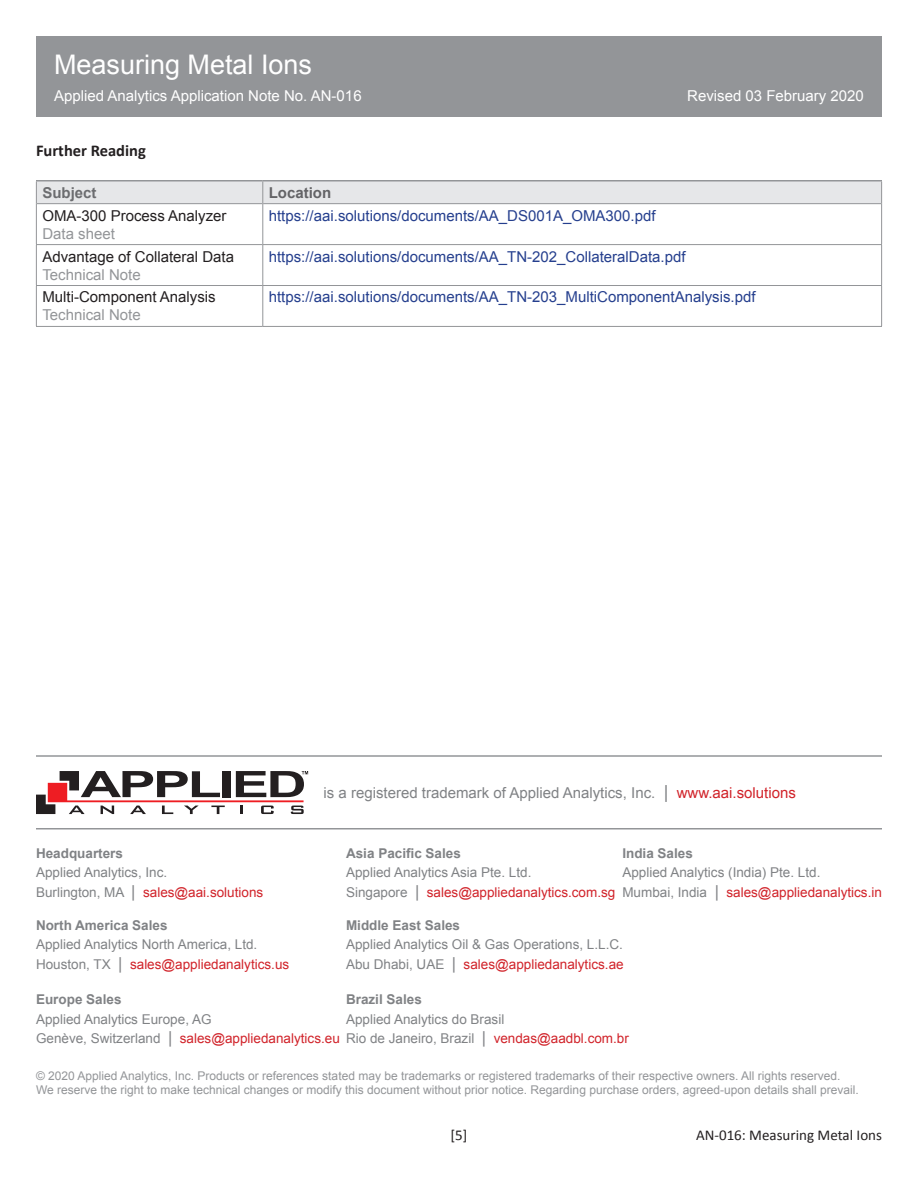
<style>
.page{position:relative;width:918px;height:1188px;background:#fff}
.page>*{position:absolute;margin:0;border:0;box-sizing:border-box;transform-origin:0 0}
.t1{font:27px "Arial";color:#fff}
.Body_Title{font:700 16.5px "Calibri";color:#231f20}
.Spec_Info{font:15px "Arial";color:#253f8e}
.Spec_Name{font:15px "Arial";color:#231f20}
.t2{font:15px "Arial";color:#808285}
.t3{font:15px "Arial";color:#fff}
.Spec_Name-2{font:15px "Arial";color:#939598}
.t4{font:15px "Calibri";color:#231f20}
.Spec_Info-2{font:700 15px "Arial";color:#636366}
.Spec_Name-3{font:700 15px "Arial";color:#6c6d70}
.t5{font:13.5px/19.5px "Arial";color:#808285}
.t6{font:700 13.5px "Arial";color:#808285}
.t7{font:12px/14.4px "Arial";color:#939598}
.s1{font-size:18px}
.s2{color:#d1232a}
.s3{font-size:16.5px}
</style>
<div class="page">
<hr style="left:36px;top:755px;width:846px;height:2px;background:#939598">
<hr style="left:36px;top:828px;width:846px;height:2px;background:#939598">
<svg style="left:36px;top:771px;width:272px;height:43px"></svg>
<hr style="left:36px;top:180px;width:227px;height:2px;background:#939598">
<hr style="left:263px;top:180px;width:619px;height:2px;background:#939598">
<hr style="left:263px;top:244px;width:619px;height:1px;background:#939598">
<hr style="left:36px;top:285px;width:227px;height:1px;background:#939598">
<hr style="left:263px;top:285px;width:619px;height:1px;background:#939598">
<hr style="left:36px;top:326px;width:227px;height:1px;background:#939598">
<hr style="left:263px;top:326px;width:619px;height:1px;background:#939598">
<svg style="left:36px;top:181px;width:846px;height:23px;background:#e0e1e4"></svg>
<hr style="left:36px;top:204px;width:1px;height:40px;background:#939598">
<hr style="left:262px;top:204px;width:1px;height:40px;background:#939598">
<hr style="left:881px;top:204px;width:1px;height:40px;background:#939598">
<hr style="left:36px;top:244px;width:227px;height:1px;background:#939598">
<hr style="left:36px;top:245px;width:1px;height:40px;background:#939598">
<hr style="left:262px;top:245px;width:1px;height:40px;background:#939598">
<hr style="left:881px;top:245px;width:1px;height:40px;background:#939598">
<hr style="left:36px;top:286px;width:1px;height:40px;background:#939598">
<hr style="left:262px;top:286px;width:1px;height:40px;background:#939598">
<hr style="left:881px;top:286px;width:1px;height:40px;background:#939598">
<div style="left:36px;top:36px;width:846px;height:81px;background:#939598"></div>
<h1 class="t1" style="left:54px;top:46px;width:260px">Measuring Metal Ions</h1>
<p class="t3" style="left:54px;top:86px;width:309px">Applied Analytics Application Note No. AN-016</p>
<p class="Body_Title" style="left:36px;top:140px;width:111px">Further Reading</p>
<p class="Spec_Name-3" style="left:42px;top:182px;width:56px">Subject</p>
<p class="Spec_Info-2" style="left:269px;top:182px;width:64px">Location</p>
<p class="Spec_Name" style="left:42px;top:206px;width:186px">OMA-300 Process Analyzer</p>
<p class="Spec_Name-2" style="left:42px;top:224px;width:74px">Data sheet</p>
<p class="Spec_Info" style="left:269px;top:206px;width:388px">https://aai.solutions/documents/AA_DS001A_OMA300.pdf</p>
<p class="t3" style="left:687px;top:86px;width:178px">Revised 03 February 2020</p>
<p class="Spec_Name" style="left:42px;top:246px;width:193px">Advantage of Collateral Data</p>
<p class="Spec_Name-2" style="left:42px;top:264px;width:100px">Technical Note</p>
<p class="Spec_Name" style="left:42px;top:287px;width:175px">Multi-Component Analysis</p>
<p class="Spec_Name-2" style="left:42px;top:305px;width:100px">Technical Note</p>
<p class="Spec_Info" style="left:269px;top:246px;width:418px">https://aai.solutions/documents/AA_TN-202_CollateralData.pdf</p>
<p class="Spec_Info" style="left:269px;top:287px;width:488px">https://aai.solutions/documents/AA_TN-203_MultiComponentAnalysis.pdf</p>
<p class="t2" style="left:324px;top:783px;width:474px">is a registered trademark of Applied Analytics, Inc. <span class="s1">|</span> <span class="s2">www.aai.solutions</span></p>
<p class="t6" style="left:36px;top:844px;width:89px">Headquarters</p>
<p class="t5" style="left:36px;top:863px;width:229px">Applied Analytics, Inc.<br>Burlington, MA <span class="s3">|</span> <span class="s2">sales@aai.solutions</span></p>
<p class="t6" style="left:36px;top:916px;width:133px">North America Sales</p>
<p class="t5" style="left:36px;top:935px;width:255px">Applied Analytics North America, Ltd.<br>Houston, TX <span class="s3">|</span> <span class="s2">sales@appliedanalytics.us</span></p>
<p class="t6" style="left:346px;top:844px;width:116px">Asia Pacific Sales</p>
<p class="t5" style="left:346px;top:863px;width:271px">Applied Analytics Asia Pte. Ltd.<br>Singapore <span class="s3">|</span> <span class="s2">sales@appliedanalytics.com.sg</span></p>
<p class="t6" style="left:622px;top:844px;width:72px">India Sales</p>
<p class="t5" style="left:622px;top:863px;width:261px">Applied Analytics (India) Pte. Ltd.<br>Mumbai, India <span class="s3">|</span> <span class="s2">sales@appliedanalytics.in</span></p>
<p class="t6" style="left:346px;top:916px;width:116px">Middle East Sales</p>
<p class="t5" style="left:346px;top:935px;width:279px">Applied Analytics Oil &amp; Gas Operations, L.L.C.<br>Abu Dhabi, UAE <span class="s3">|</span> <span class="s2">sales@appliedanalytics.ae</span></p>
<p class="t6" style="left:36px;top:991px;width:87px">Europe Sales</p>
<p class="t5" style="left:36px;top:1009px;width:305px">Applied Analytics Europe, AG<br>Genève, Switzerland <span class="s3">|</span> <span class="s2">sales@appliedanalytics.eu</span></p>
<p class="t6" style="left:346px;top:991px;width:77px">Brazil Sales</p>
<p class="t5" style="left:346px;top:1009px;width:284px">Applied Analytics do Brasil<br>Rio de Janeiro, Brazil <span class="s3">|</span> <span class="s2">vendas@aadbl.com.br</span></p>
<p class="t7" style="left:36px;top:1068px;width:824px">© 2020 Applied Analytics, Inc. Products or references stated may be trademarks or registered trademarks of their respective owners. All rights reserved.<br>We reserve the right to make technical changes or modify this document without prior notice. Regarding purchase orders, agreed-upon details shall prevail.</p>
<p class="t4" style="left:451px;top:1125px;width:18px">[5]</p>
<p class="t4" style="left:696px;top:1125px;width:187px">AN-016: Measuring Metal Ions</p>
</div>
